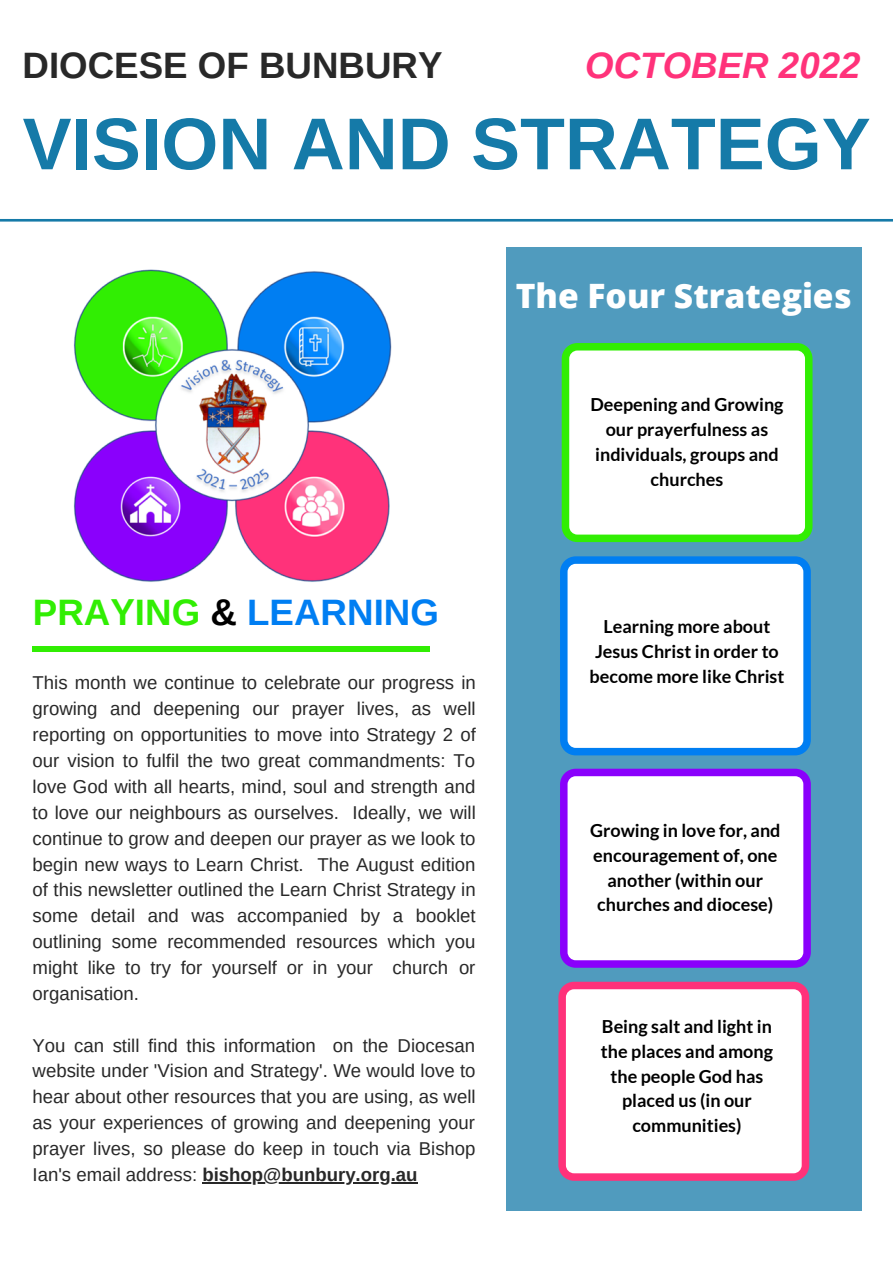
<style>
.page{position:relative;width:893px;height:1264px;background:#fff}
.page>*{position:absolute;margin:0;border:0;box-sizing:border-box;transform-origin:0 0}
.t1{font:700 73.35px "Arimo";color:#157aa8}
.t2{font:700 36.75px "Arimo";color:#007ef2}
.t3{font:700 36.75px "Arimo";color:#282828}
.t4{font:italic 700 36.75px "Arimo";color:#ff327a}
.t5{font:800 33.6px "Open Sans";color:#fff}
.t6{font:18.6px/25.8px "Arimo";color:#282828;text-align:justify}
.t7{font:700 18px/24.8px "Lato";color:#000;text-align:center}
.s1{color:#31ee03}
.s2{color:#000}
.s3{font-weight:700}
</style>
<div class="page">
<svg style="left:0;top:219px;width:892px;height:3px;background:#358cb3"></svg>
<hr style="left:202px;top:1181px;width:215px;height:2px;background:#282828">
<div style="left:33px;top:646px;width:396px;height:6px;background:#31ee03"></div>
<div style="left:506px;top:247px;width:355px;height:963px;background:#509bbe"></div>
<img style="left:73px;top:269px;width:319px;height:313px">
<svg style="left:558px;top:981px;width:251px;height:199px;background:#fde4ed"></svg>
<svg style="left:560px;top:768px;width:250px;height:199px;background:#efdffe"></svg>
<svg style="left:560px;top:556px;width:250px;height:199px;background:#deeefd"></svg>
<svg style="left:561px;top:343px;width:251px;height:199px;background:#e3fcde"></svg>
<h2 class="t3" style="left:23px;top:45px;width:421px">DIOCESE OF BUNBURY</h2>
<h2 class="t4" style="left:585px;top:45px;width:277px">OCTOBER 2022</h2>
<h1 class="t1" style="left:23px;top:103px;width:849px">VISION AND STRATEGY</h1>
<h3 class="t5" style="left:515px;top:272px;width:337px">The Four Strategies</h3>
<h2 class="t2" style="left:33px;top:592px;width:407px"><span class="s1">PRAYING</span> <span class="s2">&amp;</span> LEARNING</h2>
<p class="t6" style="left:33px;top:670px;width:444px">This month we continue to celebrate our progress in growing and deepening our prayer lives, as well reporting on opportunities to move into Strategy 2 of our vision to fulfil the two great commandments: To love God with all hearts, mind, soul and strength and to love our neighbours as ourselves. Ideally, we will continue to grow and deepen our prayer as we look to begin new ways to Learn Christ. The August edition of this newsletter outlined the Learn Christ Strategy in some detail and was accompanied by a booklet outlining some recommended resources which you might like to try for yourself or in your church or organisation.</p>
<p class="t6" style="left:33px;top:1032px;width:444px">You can still find this information on the Diocesan website under 'Vision and Strategy'. We would love to hear about other resources that you are using, as well as your experiences of growing and deepening your prayer lives, so please do keep in touch via Bishop Ian's email address: <span class="s3">bishop@bunbury.org.au</span></p>
<p class="t7" style="left:590px;top:392px;width:195px">Deepening and Growing our prayerfulness as individuals, groups and churches</p>
<p class="t7" style="left:589px;top:614px;width:196px">Learning more about<br>Jesus Christ in order to become more like Christ</p>
<p class="t7" style="left:590px;top:817px;width:192px">Growing in love for, and encouragement of, one another (within our churches and diocese)</p>
<p class="t7" style="left:601px;top:1013px;width:173px">Being salt and light in the places and among the people God has placed us (in our communities)</p>
</div>
